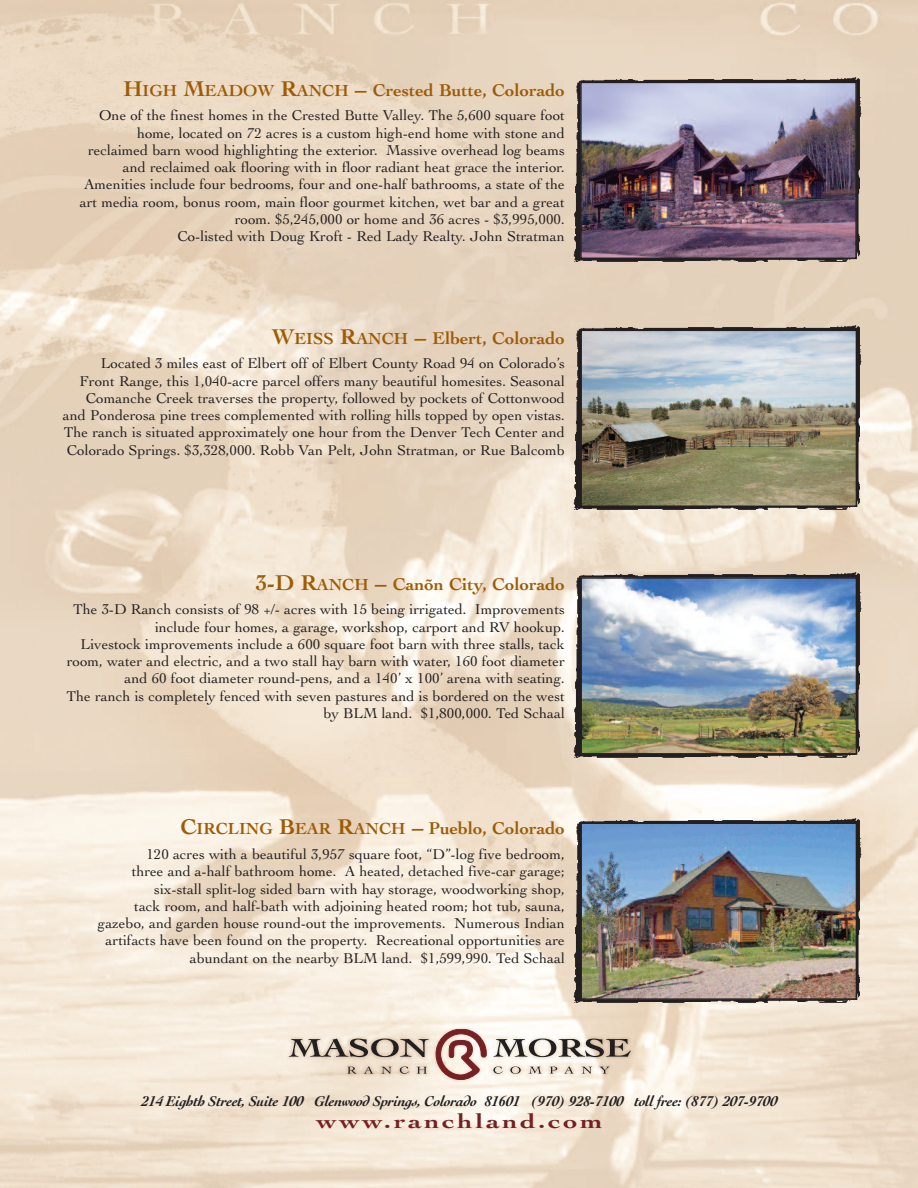
<style>
.page{position:relative;width:918px;height:1188px;background:#fff}
.page>*{position:absolute;margin:0;border:0;box-sizing:border-box;transform-origin:0 0}
.t1{font:700 21px "Cochin";letter-spacing:.105em;color:#762023;scale:1.3 1}
.t2{font:700 18px "Cochin";color:#9d5c06}
.t3{font:15px/17.2px "Cochin";color:#231f20;text-align:right}
.t4{font:italic 700 15px "Cochin";letter-spacing:-.025em;color:#231f20}
.s1{font-size:22.5px}
.s2{font-size:16.8px}
</style>
<div class="page">
<img style="left:0;top:0;width:918px;height:1188px">
<img style="left:571px;top:321px;width:305px;height:197px">
<img style="left:571px;top:569px;width:305px;height:196px">
<img style="left:571px;top:814px;width:305px;height:196px">
<img style="left:571px;top:74px;width:305px;height:196px">
<img style="left:583px;top:333px;width:271px;height:171px">
<div style="left:580px;top:330px;width:277px;height:177px;border:2px solid #231f20"></div>
<img style="left:583px;top:580px;width:271px;height:172px">
<div style="left:580px;top:577px;width:277px;height:178px;border:2px solid #231f20"></div>
<img style="left:583px;top:825px;width:271px;height:172px">
<div style="left:580px;top:822px;width:277px;height:178px;border:2px solid #231f20"></div>
<img style="left:583px;top:85px;width:271px;height:171px">
<div style="left:580px;top:82px;width:277px;height:177px;border:2px solid #231f20"></div>
<svg style="left:381px;top:1067px;width:11px;height:7px"></svg>
<svg style="left:400px;top:1067px;width:9px;height:7px"></svg>
<svg style="left:417px;top:1067px;width:10px;height:7px"></svg>
<svg style="left:493px;top:1066px;width:10px;height:8px"></svg>
<svg style="left:528px;top:1067px;width:14px;height:7px"></svg>
<svg style="left:581px;top:1067px;width:11px;height:7px"></svg>
<svg style="left:599px;top:1067px;width:11px;height:7px"></svg>
<svg style="left:347px;top:1067px;width:10px;height:7px"></svg>
<svg style="left:364px;top:1067px;width:10px;height:7px"></svg>
<svg style="left:510px;top:1066px;width:11px;height:8px"></svg>
<svg style="left:549px;top:1067px;width:8px;height:7px"></svg>
<svg style="left:564px;top:1066px;width:10px;height:8px"></svg>
<svg style="left:289px;top:1039px;width:140px;height:18px;background:#a79b8f"></svg>
<svg style="left:494px;top:1039px;width:137px;height:18px;background:#a39b93"></svg>
<svg style="left:436px;top:1029px;width:50px;height:51px;background:#c19993"></svg>
<p class="t2" style="left:123px;top:79px;width:443px"><span class="s1">H</span><span class="s2">IGH</span> <span class="s1">M</span><span class="s2">EADOW</span> <span class="s1">R</span><span class="s2">ANCH</span> <span class="s1">–</span> Crested Butte, Colorado</p>
<p class="t3" style="left:80px;top:107px;width:487px">One of the finest homes in the Crested Butte Valley. The 5,600 square foot home, located on 72 acres is a custom high-end home with stone and reclaimed barn wood highlighting the exterior. Massive overhead log beams and reclaimed oak flooring with in floor radiant heat grace the interior.<br>Amenities include four bedrooms, four and one-half bathrooms, a state of the art media room, bonus room, main floor gourmet kitchen, wet bar and a great room. $5,245,000 or home and 36 acres - $3,995,000.<br>Co-listed with Doug Kroft - Red Lady Realty. John Stratman</p>
<p class="t2" style="left:272px;top:327px;width:295px"><span class="s1">W</span><span class="s2">EISS</span> <span class="s1">R</span><span class="s2">ANCH</span> <span class="s1">–</span> Elbert, Colorado</p>
<p class="t3" style="left:63px;top:355px;width:504px">Located 3 miles east of Elbert off of Elbert County Road 94 on Colorado’s Front Range, this 1,040-acre parcel offers many beautiful homesites. Seasonal Comanche Creek traverses the property, followed by pockets of Cottonwood and Ponderosa pine trees complemented with rolling hills topped by open vistas.<br>The ranch is situated approximately one hour from the Denver Tech Center and Colorado Springs. $3,328,000. Robb Van Pelt, John Stratman, or Rue Balcomb</p>
<p class="t2" style="left:256px;top:573px;width:310px"><span class="s1">3-D R</span><span class="s2">ANCH</span> <span class="s1">–</span> Canõn City, Colorado</p>
<p class="t3" style="left:66px;top:601px;width:500px">The 3-D Ranch consists of 98 +/- acres with 15 being irrigated. Improvements include four homes, a garage, workshop, carport and RV hookup.<br>Livestock improvements include a 600 square foot barn with three stalls, tack room, water and electric, and a two stall hay barn with water, 160 foot diameter and 60 foot diameter round-pens, and a 140’ x 100’ arena with seating.<br>The ranch is completely fenced with seven pastures and is bordered on the west by BLM land. $1,800,000. Ted Schaal</p>
<p class="t2" style="left:180px;top:818px;width:386px"><span class="s1">C</span><span class="s2">IRCLING</span> <span class="s1">B</span><span class="s2">EAR</span> <span class="s1">R</span><span class="s2">ANCH</span> <span class="s1">–</span> Pueblo, Colorado</p>
<p class="t3" style="left:98px;top:846px;width:469px">120 acres with a beautiful 3,957 square foot, “D”-log five bedroom,<br>three and a-half bathroom home. A heated, detached five-car garage; six-stall split-log sided barn with hay storage, woodworking shop,<br>tack room, and half-bath with adjoining heated room; hot tub, sauna, gazebo, and garden house round-out the improvements. Numerous Indian artifacts have been found on the property. Recreational opportunities are abundant on the nearby BLM land. $1,599,990. Ted Schaal</p>
<p class="t4" style="left:141px;top:1092px;width:638px">214 Eighth Street, Suite 100 Glenwood Springs, Colorado 81601 (970) 928-7100 toll free: (877) 207-9700</p>
<h1 class="t1" style="left:316px;top:1109px;width:222px">www.ranchland.com</h1>
</div>
